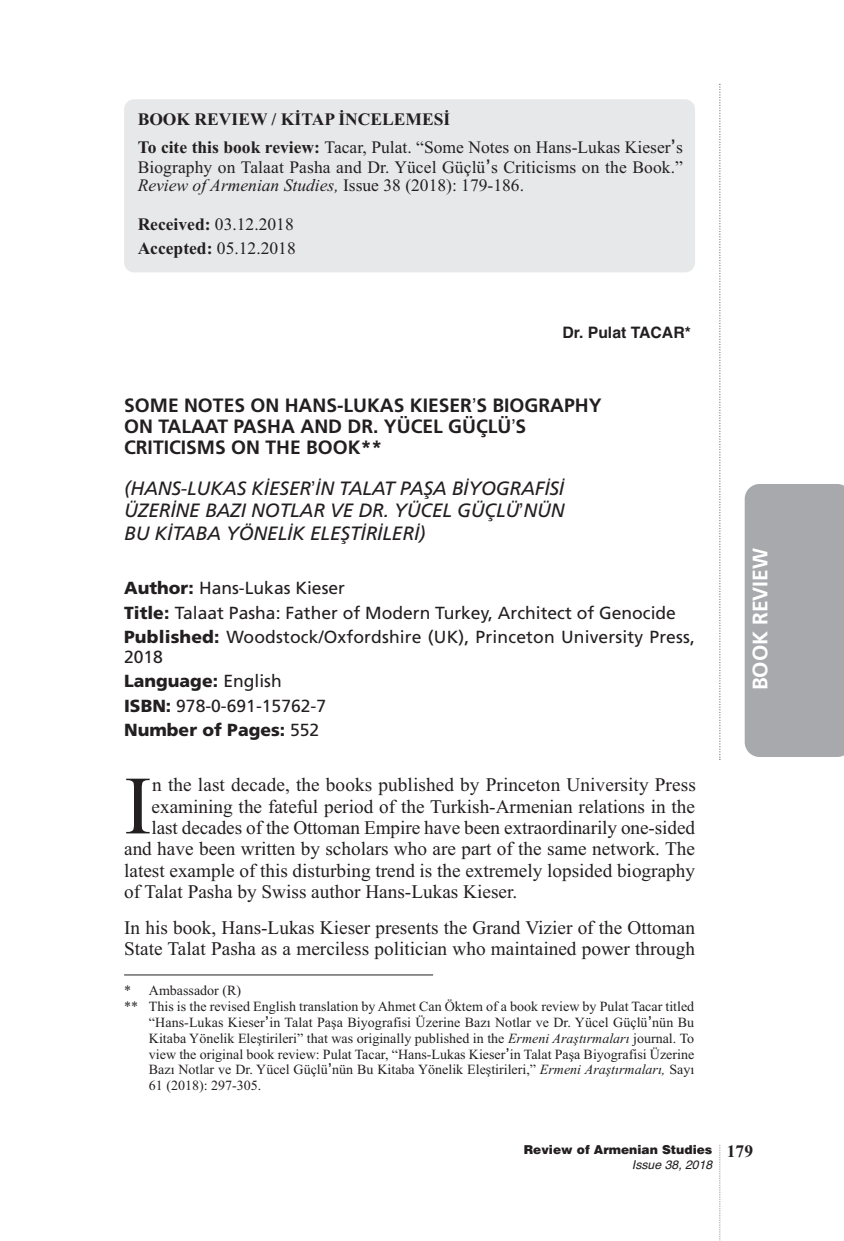
<style>
.page{position:relative;width:844px;height:1241px;background:#fff}
.page>*{position:absolute;margin:0;border:0;box-sizing:border-box;transform-origin:0 0}
.t1{font:82.6px "Times New Roman";color:#231f20}
.t2{font:700 21px "Frutiger LT Com";color:#fff}
.t3{font:19.25px/21.3px "Times New Roman";color:#231f20}
.t4{font:italic 19.25px/21.3px "Frutiger LT Com";letter-spacing:-.01em;color:#231f20}
.t5{font:700 19.25px/21.3px "Frutiger LT Com";color:#231f20}
.t6{font:17.5px/24.5px "Frutiger LT Com";color:#231f20}
.t7{font:17.5px/17.8px "Times New Roman";letter-spacing:.005em;color:#231f20}
.t8{font:700 17.5px/28.3px "Times New Roman";color:#231f20}
.t9{font:700 15.75px "Helvetica";color:#231f20}
.t10{font:14px "Times New Roman";color:#231f20}
.t11{font:12.25px "Helvetica";color:#231f20}
.t12{font:italic 12.25px "Helvetica";color:#231f20}
.s1{font-weight:400}
.s2{font-family:"Lucida Grande";font-weight:400}
.s3{font-family:"Lucida Grande"}
.s4{font-style:italic}
.s5{font-weight:700}
.s6{font-family:"Microsoft Sans Serif";font-weight:400}
.s7{font-family:"Microsoft Sans Serif";font-style:normal}
.s8{font-weight:900}
</style>
<div class="page">
<svg style="left:719px;top:1144px;width:1px;height:96px"></svg>
<svg style="left:719px;top:84px;width:1px;height:675px"></svg>
<div style="left:744px;top:484px;width:99px;height:272px;background:#a8a9ad"></div>
<hr style="left:124px;top:974px;width:309px;height:1px;background:#231f20">
<div style="left:124px;top:99px;width:570px;height:173px;background:#e7e8e9;border-radius:10px"></div>
<p class="t8" style="left:138px;top:107px;width:546px">BOOK REVIEW / KİTAP İNCELEMESİ<br>To cite this book review: <span class="s1">Tacar, Pulat. “Some Notes on Hans-Lukas Kieser</span><span class="s2">’</span><span class="s1">s</span></p>
<p class="t7" style="left:138px;top:160px;width:546px">Biography on Talaat Pasha and Dr. Yücel Güçlü<span class="s3">’</span>s Criticisms on the Book.”<br><span class="s4">Review of Armenian Studies,</span> Issue 38 (2018): 179-186.</p>
<p class="t7" style="left:138px;top:213px;width:159px;line-height:24.2px"><span class="s5">Received:</span> 03.12.2018<br><span class="s5">Accepted:</span> 05.12.2018</p>
<p class="t9" style="left:562px;top:326px;width:130px">Dr. Pulat TACAR*</p>
<p class="t5" style="left:124px;top:396px;width:479px">SOME NOTES ON HANS-LUKAS KIESER<span class="s6">ʼ</span>S BIOGRAPHY<br>ON TALAAT PASHA AND DR. YÜCEL GÜÇLÜ<span class="s6">ʼ</span>S<br>CRITICISMS ON THE BOOK**</p>
<p class="t4" style="left:124px;top:478px;width:442px">(HANS-LUKAS KİESER<span class="s7">ʼ</span>İN TALAT PAŞA BİYOGRAFİSİ<br>ÜZERİNE BAZI NOTLAR VE DR. YÜCEL GÜÇLÜ<span class="s7">ʼ</span>NÜN</p>
<p class="t4" style="left:124px;top:523px;width:303px">BU KİTABA YÖNELİK ELEŞTİRİLERİ)</p>
<p class="t6" style="left:124px;top:577px;width:572px"><span class="s8">Author:</span> Hans-Lukas Kieser<br><span class="s8">Title:</span> Talaat Pasha: Father of Modern Turkey, Architect of Genocide<br><span class="s8">Published:</span> Woodstock/Oxfordshire (UK), Princeton University Press,</p>
<p class="t6" style="left:124px;top:645px;width:203px">2018<br><span class="s8">Language:</span> English<br><span class="s8">ISBN:</span> 978-0-691-15762-7<br><span class="s8">Number of Pages:</span> 552</p>
<h1 class="t1" style="left:124px;top:776px;width:29px">I</h1>
<p class="t3" style="left:152px;top:776px;width:545px">n the last decade, the books published by Princeton University Press</p>
<p class="t3" style="left:151px;top:797px;width:545px">examining the fateful period of the Turkish-Armenian relations in the</p>
<p class="t3" style="left:151px;top:818px;width:545px">last decades of the Ottoman Empire have been extraordinarily one-sided</p>
<p class="t3" style="left:124px;top:839px;width:572px">and have been written by scholars who are part of the same network. The</p>
<p class="t3" style="left:124px;top:861px;width:572px">latest example of this disturbing trend is the extremely lopsided biography</p>
<p class="t3" style="left:124px;top:882px;width:394px">of Talat Pasha by Swiss author Hans-Lukas Kieser.</p>
<p class="t3" style="left:124px;top:918px;width:572px">In his book, Hans-Lukas Kieser presents the Grand Vizier of the Ottoman<br>State Talat Pasha as a merciless politician who maintained power through</p>
<p class="t10" style="left:124px;top:985px;width:118px">* Ambassador (R)</p>
<p class="t10" style="left:124px;top:1001px;width:571px">** This is the revised English translation by Ahmet Can Öktem of a book review by Pulat Tacar titled</p>
<p class="t10" style="left:149px;top:1017px;width:546px">“Hans-Lukas Kieser<span class="s3">’</span>in Talat Paşa Biyografisi Üzerine Bazı Notlar ve Dr. Yücel Güçlü<span class="s3">’</span>nün Bu</p>
<p class="t10" style="left:149px;top:1032px;width:546px">Kitaba Yönelik Eleştirileri” that was originally published in the <span class="s4">Ermeni Araştırmaları</span> journal. To</p>
<p class="t10" style="left:149px;top:1048px;width:546px">view the original book review: Pulat Tacar, “Hans-Lukas Kieser<span class="s3">’</span>in Talat Paşa Biyografisi Üzerine</p>
<p class="t10" style="left:149px;top:1064px;width:546px">Bazı Notlar ve Dr. Yücel Güçlü<span class="s3">’</span>nün Bu Kitaba Yönelik Eleştirileri,” <span class="s4">Ermeni Araştırmaları,</span> Sayı</p>
<p class="t10" style="left:149px;top:1080px;width:114px">61 (2018): 297-305.</p>
<p class="t2" style="left:751px;top:690px;width:144px;rotate:-90deg">BOOK REVIEW</p>
<p class="t11" style="left:523px;top:1142px;width:190px">Review of Armenian Studies</p>
<p class="t12" style="left:631px;top:1160px;width:82px">Issue 38, 2018</p>
<p class="t8" style="left:726px;top:1138px;width:28px">179</p>
</div>
